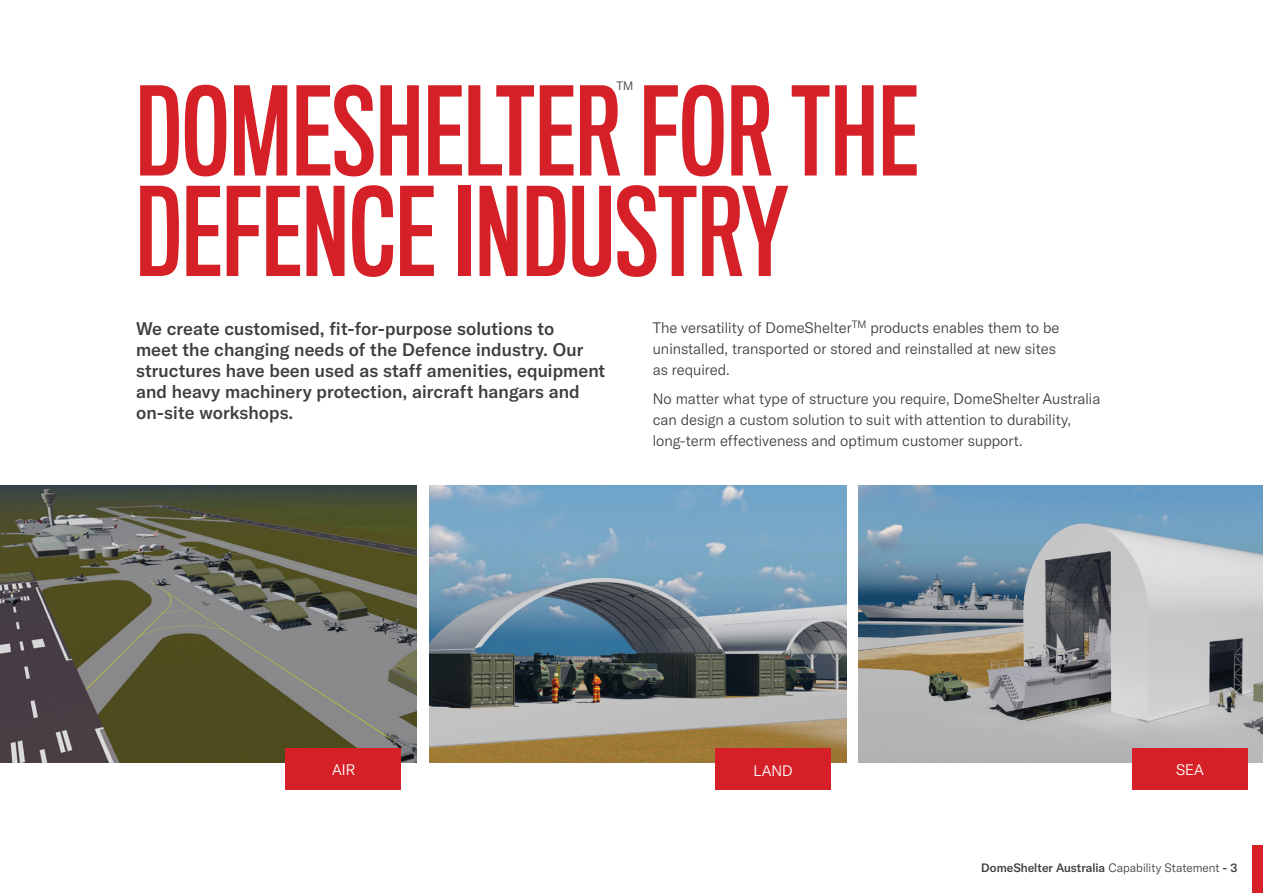
<style>
.page{position:relative;width:1263px;height:893px;background:#fff}
.page>*{position:absolute;margin:0;border:0;box-sizing:border-box;transform-origin:0 0}
.Page_heading{font:113.1px/100.5px "Titling Gothic FB Comp Standard";letter-spacing:.01em;color:#d62027}
.Subheading{font:500 18px/21px "GT America";letter-spacing:.005em;color:#3e3e3f}
.t1{font:300 15px/21px "GT America";color:#3e3e3f}
.t2{font:300 15px "GT America";color:#fff}
.t3{font:500 12px "GT America";color:#3e3e3f}
.t4{font:300 12px "GT America";color:#3e3e3f}
.s1{font-weight:300}
</style>
<div class="page">
<div style="left:1253px;top:845px;width:10px;height:48px;background:#d62027"></div>
<img style="left:0;top:485px;width:417px;height:278px">
<img style="left:859px;top:485px;width:404px;height:278px">
<img style="left:429px;top:485px;width:417px;height:278px">
<div style="left:285px;top:749px;width:116px;height:41px;background:#d62027"></div>
<div style="left:715px;top:749px;width:116px;height:41px;background:#d62027"></div>
<div style="left:1132px;top:749px;width:115px;height:41px;background:#d62027"></div>
<p class="t4" style="left:617px;top:79px;width:18px">TM</p>
<p class="Page_heading" style="left:136px;top:85px;width:783px">DOMESHELTER FOR THE<br>DEFENCE INDUSTRY</p>
<p class="Subheading" style="left:136px;top:318px;width:471px">We create customised, fit-for-purpose solutions to<br>meet the changing needs of the Defence industry. Our structures have been used as staff amenities, equipment and heavy machinery protection, aircraft hangars and on-site workshops.</p>
<p class="t1" style="left:653px;top:317px;width:408px">The versatility of DomeShelter<sup>TM</sup> products enables them to be uninstalled, transported or stored and reinstalled at new sites as required.</p>
<p class="t1" style="left:653px;top:389px;width:449px">No matter what type of structure you require, DomeShelter Australia can design a custom solution to suit with attention to durability, long-term effectiveness and optimum customer support.</p>
<p class="t2" style="left:332px;top:761px;width:25px">AIR</p>
<p class="t2" style="left:753px;top:762px;width:41px">LAND</p>
<p class="t2" style="left:1176px;top:761px;width:29px">SEA</p>
<p class="t3" style="left:981px;top:861px;width:258px">DomeShelter Australia <span class="s1">Capability Statement</span> - 3</p>
</div>
